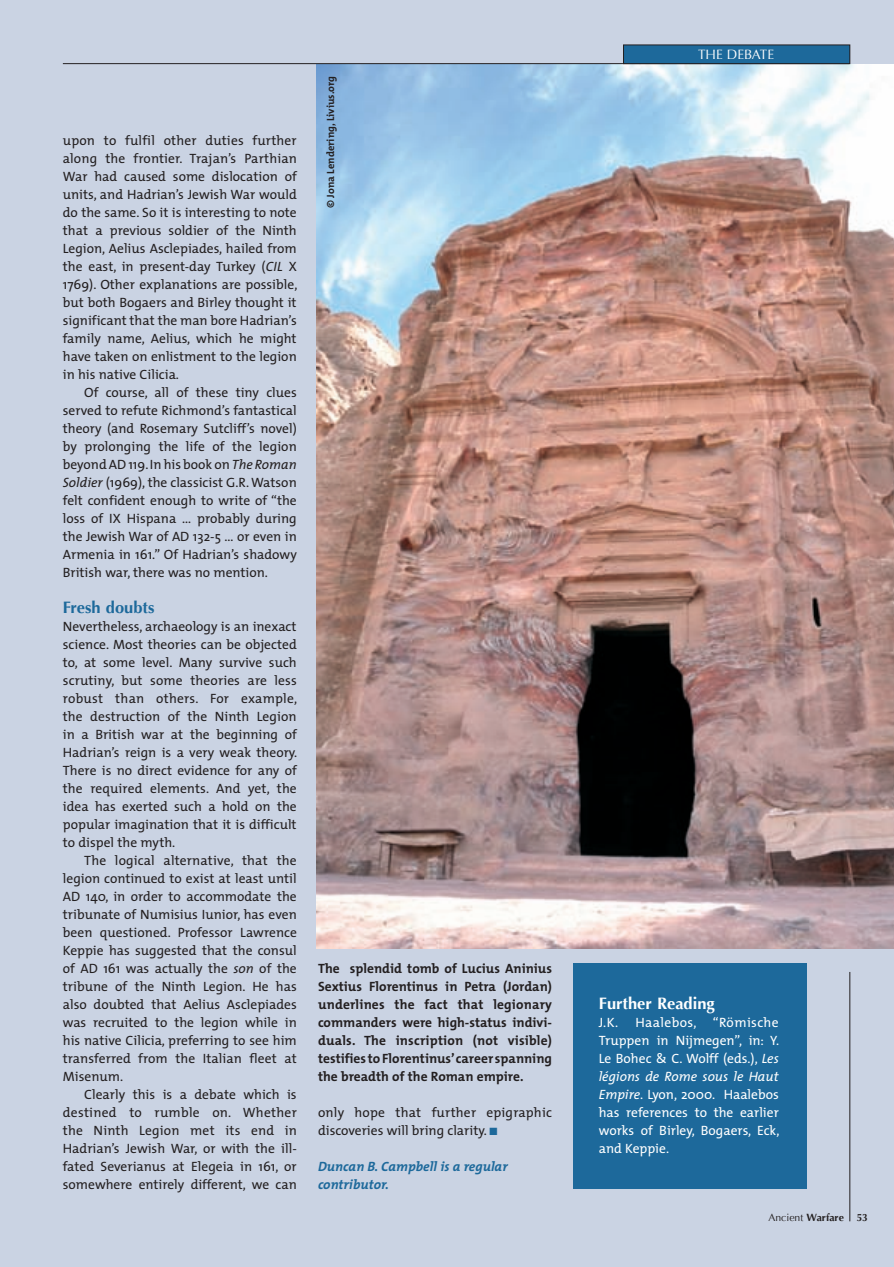
<style>
.page{position:relative;width:894px;height:1267px;background:#fff}
.page>*{position:absolute;margin:0;border:0;box-sizing:border-box;transform-origin:0 0}
.t1{font:700 16.5px "Optima";color:#fff}
.t2{font:700 16.5px "Optima";color:#1d699b}
.t3{font:13.5px/18px "The Mix";color:#231f20;text-align:justify}
.t4{font:700 13.5px/18px "The Mix";color:#231f20;text-align:justify}
.t5{font:13.5px/18px "The Mix";color:#fff;text-align:justify}
.t6{font:italic 700 13.5px/18px "The Mix";color:#1d699b}
.t7{font:13.5px "Optima";color:#fff}
.t8{font:700 10.5px "The Mix";color:#231f20}
.t9{font:700 10.5px "Optima";color:#231f20}
.s1{font-style:italic}
.s2{color:#1d699b}
.s3{font-weight:400}
</style>
<div class="page">
<div style="left:0;top:0;width:894px;height:1266px;background:#cad3e3"></div>
<img style="left:317px;top:64px;width:577px;height:884px">
<hr style="left:63px;top:63px;width:786px;height:1px;background:#231f20">
<div style="left:623px;top:45px;width:227px;height:19px;background:#1d699b"></div>
<div style="left:623px;top:45px;width:227px;height:19px;border:1px solid #231f20"></div>
<hr style="left:849px;top:971px;width:1px;height:250px;background:#231f20">
<div style="left:573px;top:963px;width:234px;height:225px;background:#1d699b"></div>
<p class="t3" style="left:63px;top:130px;width:236px">upon to fulfil other duties further along the frontier. Trajan’s Parthian War had caused some dislocation of units, and Hadrian’s Jewish War would do the same. So it is interesting to note that a previous soldier of the Ninth Legion, Aelius Asclepiades, hailed from the east, in present-day Turkey (<span class="s1">CIL</span> X 1769). Other explanations are possible, but both Bogaers and Birley thought it significant that the man bore Hadrian’s family name, Aelius, which he might have taken on enlistment to the legion in his native Cilicia.</p>
<p class="t3" style="left:63px;top:382px;width:235px;text-indent:21px">Of course, all of these tiny clues served to refute Richmond’s fantastical theory (and Rosemary Sutcliff’s novel) by prolonging the life of the legion beyond AD 119. In his book on <span class="s1">The Roman Soldier</span> (1969), the classicist G.R. Watson felt confident enough to write of “the loss of IX Hispana … probably during the Jewish War of AD 132-5 … or even in Armenia in 161.” Of Hadrian’s shadowy British war, there was no mention.</p>
<p class="t2" style="left:63px;top:597px;width:93px">Fresh doubts</p>
<p class="t3" style="left:63px;top:616px;width:236px">Nevertheless, archaeology is an inexact science. Most theories can be objected to, at some level. Many survive such scrutiny, but some theories are less robust than others. For example, the destruction of the Ninth Legion in a British war at the beginning of Hadrian’s reign is a very weak theory.<br>There is no direct evidence for any of the required elements. And yet, the idea has exerted such a hold on the popular imagination that it is difficult to dispel the myth.</p>
<p class="t3" style="left:63px;top:850px;width:235px;text-indent:21px">The logical alternative, that the legion continued to exist at least until AD 140, in order to accommodate the tribunate of Numisius Iunior, has even been questioned. Professor Lawrence Keppie has suggested that the consul of AD 161 was actually the <span class="s1">son</span> of the tribune of the Ninth Legion. He has also doubted that Aelius Asclepiades was recruited to the legion while in his native Cilicia, preferring to see him transferred from the Italian fleet at Misenum.</p>
<p class="t3" style="left:63px;top:1084px;width:235px;text-indent:21px">Clearly this is a debate which is destined to rumble on. Whether the Ninth Legion met its end in Hadrian’s Jewish War, or with the ill&shy;fated Severianus at Elegeia in 161, or somewhere entirely different, we can</p>
<p class="t8" style="left:322px;top:208px;width:134px;rotate:-90deg">© Jona Lendering, Livius.org</p>
<p class="t4" style="left:318px;top:958px;width:235px">The splendid tomb of Lucius Aninius Sextius Florentinus in Petra (Jordan) underlines the fact that legionary commanders were high-status indivi&shy;duals. The inscription (not visible) testifies to Florentinus’ career spanning the breadth of the Roman empire.</p>
<p class="t3" style="left:318px;top:1102px;width:235px">only hope that further epigraphic discoveries will bring clarity. <span class="s2">■</span></p>
<p class="t6" style="left:318px;top:1157px;width:191px">Duncan B. Campbell is a regular contributor.</p>
<p class="t7" style="left:698px;top:47px;width:78px">The Debate</p>
<p class="t1" style="left:599px;top:993px;width:117px">Further Reading</p>
<p class="t5" style="left:599px;top:1012px;width:21px">J.K.</p>
<p class="t5" style="left:599px;top:1012px;width:182px;text-indent:37px">Haalebos, “Römische Truppen in Nijmegen”, in: Y.<br>Le Bohec &amp; C. Wolff (eds.), <span class="s1">Les légions de Rome sous le Haut Empire</span>. Lyon, 2000. Haalebos has references to the earlier works of Birley, Bogaers, Eck, and Keppie.</p>
<p class="t9" style="left:768px;top:1211px;width:101px"><span class="s3">Ancient</span> Warfare 53</p>
</div>
